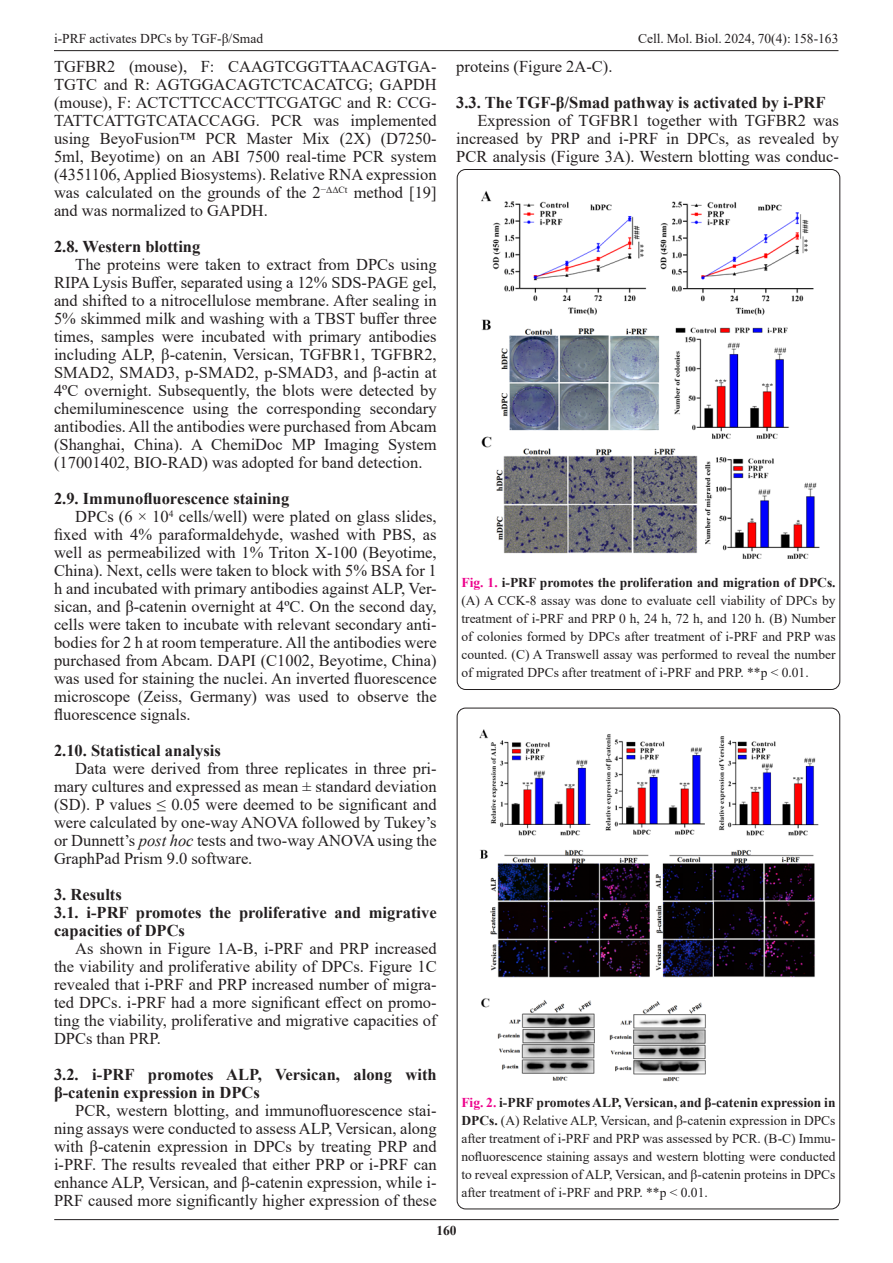
<style>
.page{position:relative;width:893px;height:1263px;background:#fff}
.page>*{position:absolute;margin:0;border:0;box-sizing:border-box;transform-origin:0 0}
.t1{font:16.5px/18px "Times New Roman";color:#231f20;text-align:justify}
.t2{font:700 16.5px/18px "Times New Roman";color:#231f20}
.t3{font:13.5px/18px "Times New Roman";color:#231f20;text-align:justify}
.t4{font:700 13.5px "Times New Roman";color:#231f20}
.s1{font-style:italic}
.s2{font-weight:700;color:#ed028c}
.s3{font-weight:700}
</style>
<div class="page">
<hr style="left:54px;top:50px;width:784px;height:1px;background:#231f20">
<hr style="left:54px;top:1219px;width:785px;height:1px;background:#231f20">
<img style="left:481px;top:191px;width:339px;height:368px">
<img style="left:479px;top:729px;width:340px;height:353px">
<p class="t3" style="left:54px;top:29px;width:211px">i-PRF activates DPCs by TGF-β/Smad</p>
<p class="t3" style="left:638px;top:29px;width:202px">Cell. Mol. Biol. 2024, 70(4): 158-163</p>
<p class="t1" style="left:456px;top:57px;width:158px">proteins (Figure 2A-C).</p>
<p class="t2" style="left:456px;top:93px;width:371px">3.3. The TGF-β/Smad pathway is activated by i-PRF</p>
<p class="t1" style="left:456px;top:111px;width:384px;text-indent:21px">Expression of TGFBR1 together with TGFBR2 was increased by PRP and i-PRF in DPCs, as revealed by PCR analysis (Figure 3A). Western blotting was conduc-</p>
<p class="t1" style="left:54px;top:57px;width:384px">TGFBR2 (mouse), F: CAAGTCGGTTAACAGTGA-TGTC and R: AGTGGACAGTCTCACATCG; GAPDH (mouse), F: ACTCTTCCACCTTCGATGC and R: CCG-TATTCATTGTCATACCAGG. PCR was implemented using BeyoFusion™ PCR Master Mix (2X) (D7250- 5ml, Beyotime) on an ABI 7500 real-time PCR system (4351106, Applied Biosystems). Relative RNA expression was calculated on the grounds of the 2<sup>−ΔΔCt</sup> method [19] and was normalized to GAPDH.</p>
<p class="t2" style="left:54px;top:237px;width:148px">2.8. Western blotting</p>
<p class="t1" style="left:54px;top:255px;width:384px;text-indent:21px">The proteins were taken to extract from DPCs using RIPA Lysis Buffer, separated using a 12% SDS-PAGE gel, and shifted to a nitrocellulose membrane. After sealing in 5% skimmed milk and washing with a TBST buffer three times, samples were incubated with primary antibodies including ALP, β-catenin, Versican, TGFBR1, TGFBR2, SMAD2, SMAD3, p-SMAD2, p-SMAD3, and β-actin at 4ºC overnight. Subsequently, the blots were detected by chemiluminescence using the corresponding secondary antibodies. All the antibodies were purchased from Abcam (Shanghai, China). A ChemiDoc MP Imaging System (17001402, BIO-RAD) was adopted for band detection.</p>
<p class="t2" style="left:54px;top:489px;width:237px">2.9. Immunofluorescence staining</p>
<p class="t1" style="left:54px;top:507px;width:384px;text-indent:21px">DPCs (6 × 10<sup>4</sup> cells/well) were plated on glass slides, fixed with 4% paraformaldehyde, washed with PBS, as well as permeabilized with 1% Triton X-100 (Beyotime, China). Next, cells were taken to block with 5% BSA for 1 h and incubated with primary antibodies against ALP, Ver&shy;sican, and β-catenin overnight at 4ºC. On the second day, cells were taken to incubate with relevant secondary anti&shy;bodies for 2 h at room temperature. All the antibodies were purchased from Abcam. DAPI (C1002, Beyotime, China) was used for staining the nuclei. An inverted fluorescence microscope (Zeiss, Germany) was used to observe the fluorescence signals.</p>
<p class="t2" style="left:54px;top:741px;width:168px">2.10. Statistical analysis</p>
<p class="t1" style="left:54px;top:759px;width:384px;text-indent:21px">Data were derived from three replicates in three pri&shy;mary cultures and expressed as mean ± standard deviation (SD). P values ≤ 0.05 were deemed to be significant and were calculated by one-way ANOVA followed by Tukey’s or Dunnett’s <span class="s1">post hoc</span> tests and two-way ANOVA using the GraphPad Prism 9.0 software.</p>
<p class="t2" style="left:54px;top:885px;width:69px">3. Results</p>
<p class="t2" style="left:54px;top:903px;width:384px">3.1. i-PRF promotes the proliferative and migrative capacities of DPCs</p>
<p class="t1" style="left:54px;top:939px;width:384px;text-indent:21px">As shown in Figure 1A-B, i-PRF and PRP increased the viability and proliferative ability of DPCs. Figure 1C revealed that i-PRF and PRP increased number of migra&shy;ted DPCs. i-PRF had a more significant effect on promo&shy;ting the viability, proliferative and migrative capacities of DPCs than PRP.</p>
<p class="t2" style="left:54px;top:1065px;width:384px">3.2. i-PRF promotes ALP, Versican, along with β-catenin expression in DPCs</p>
<p class="t1" style="left:54px;top:1101px;width:384px;text-indent:21px">PCR, western blotting, and immunofluorescence stai&shy;ning assays were conducted to assess ALP, Versican, along with β-catenin expression in DPCs by treating PRP and i-PRF. The results revealed that either PRP or i-PRF can enhance ALP, Versican, and β-catenin expression, while i-PRF caused more significantly higher expression of these</p>
<p class="t3" style="left:461px;top:1093px;width:376px"><span class="s2">Fig. 2.</span> <span class="s3">i-PRF promotes ALP, Versican, and β-catenin expression in DPCs.</span> (A) Relative ALP, Versican, and β-catenin expression in DPCs after treatment of i-PRF and PRP was assessed by PCR. (B-C) Immu&shy;nofluorescence staining assays and western blotting were conducted to reveal expression of ALP, Versican, and β-catenin proteins in DPCs after treatment of i-PRF and PRP. **p &lt; 0.01.</p>
<p class="t3" style="left:461px;top:573px;width:376px"><span class="s2">Fig. 1.</span> <span class="s3">i-PRF promotes the proliferation and migration of DPCs. </span>(A) A CCK-8 assay was done to evaluate cell viability of DPCs by treatment of i-PRF and PRP 0 h, 24 h, 72 h, and 120 h. (B) Number of colonies formed by DPCs after treatment of i-PRF and PRP was counted. (C) A Transwell assay was performed to reveal the number of migrated DPCs after treatment of i-PRF and PRP. **p &lt; 0.01.</p>
<p class="t4" style="left:436px;top:1220px;width:22px">160</p>
</div>
